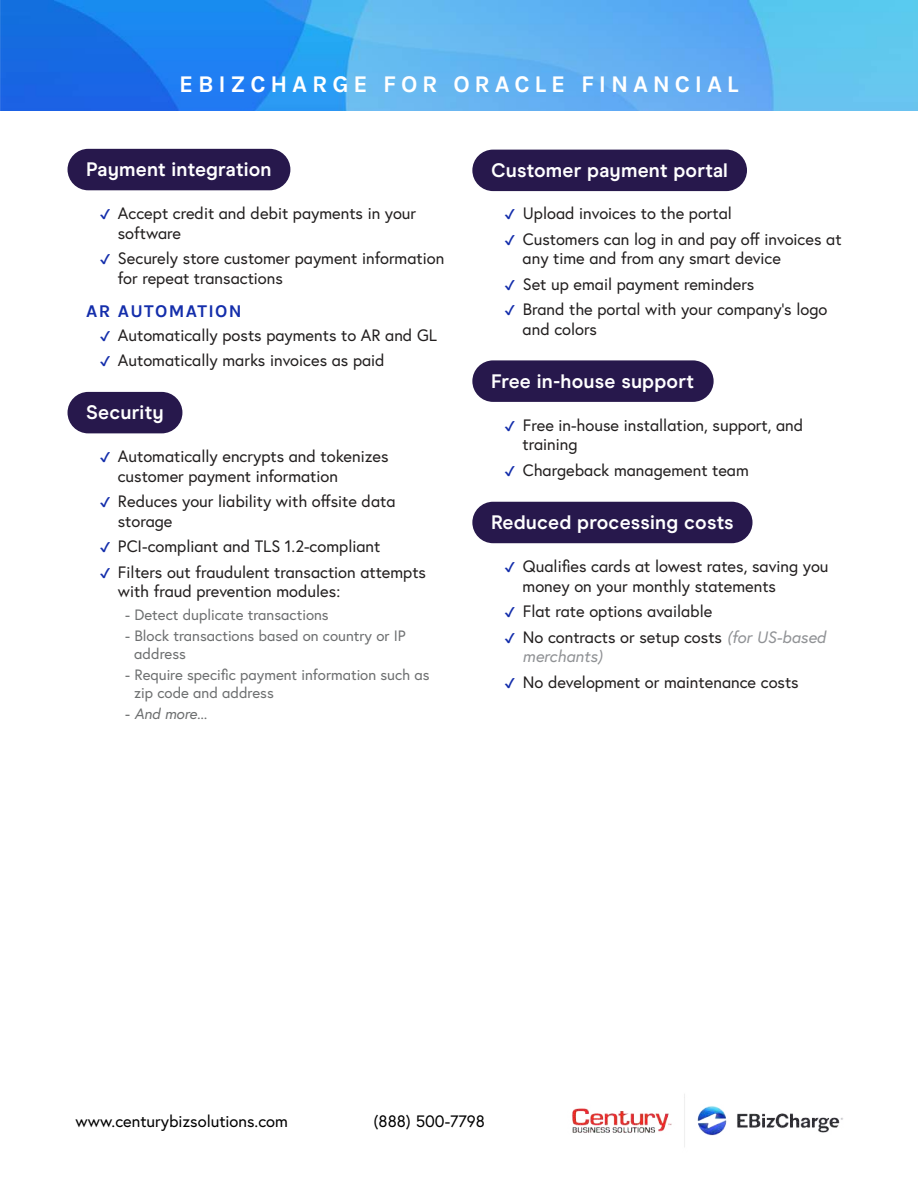
<style>
.page{position:relative;width:918px;height:1188px;background:#fff}
.page>*{position:absolute;margin:0;border:0;box-sizing:border-box;transform-origin:0 0}
.t1{font:700 24px "Karla";letter-spacing:.2em;color:#fff}
.t2{font:700 19.5px "Modern Era";letter-spacing:.01em;color:#fff}
.t3{font:700 18px "Karla";letter-spacing:.075em;color:#142eab}
.t4{font:16.5px/19.5px "Europa";color:#221f1f}
.t5{font:16.5px "Europa";color:#000}
.t6{font:15px/18px "Europa";color:#6d6f70}
.t7{font:italic 15px "Europa";color:#6d6f70}
.s1{color:#142eab}
.s2{font-style:normal}
.s3{font-style:italic;color:#909295}
</style>
<div class="page">
<img style="left:0;top:0;width:918px;height:111px">
<div style="left:68px;top:149px;width:222px;height:41px;background:#27184c;border-radius:21px"></div>
<div style="left:472px;top:150px;width:275px;height:41px;background:#27184c;border-radius:21px"></div>
<div style="left:472px;top:360px;width:242px;height:42px;background:#27184c;border-radius:21px"></div>
<div style="left:472px;top:502px;width:281px;height:41px;background:#27184c;border-radius:21px"></div>
<div style="left:68px;top:392px;width:114px;height:41px;background:#27184c;border-radius:21px"></div>
<img style="left:572px;top:1094px;width:271px;height:53px">
<h1 class="t1" style="left:179px;top:70px;width:561px">EBIZCHARGE FOR ORACLE FINANCIAL</h1>
<p class="t2" style="left:86px;top:158px;width:187px">Payment integration</p>
<p class="t4" style="left:118px;top:203px;width:300px;text-indent:-18px"><span class="s1">✔</span> Accept credit and debit payments in your software</p>
<p class="t4" style="left:118px;top:248px;width:328px;text-indent:-18px"><span class="s1">✔</span> Securely store customer payment information for repeat transactions</p>
<p class="t3" style="left:86px;top:300px;width:157px">AR AUTOMATION</p>
<p class="t4" style="left:100px;top:325px;width:339px"><span class="s1">✔</span> Automatically posts payments to AR and GL</p>
<p class="t4" style="left:100px;top:350px;width:286px"><span class="s1">✔</span> Automatically marks invoices as paid</p>
<p class="t2" style="left:86px;top:401px;width:79px">Security</p>
<p class="t4" style="left:118px;top:446px;width:272px;text-indent:-18px"><span class="s1">✔</span> Automatically encrypts and tokenizes customer payment information</p>
<p class="t4" style="left:118px;top:491px;width:279px;text-indent:-18px"><span class="s1">✔</span> Reduces your liability with offsite data storage</p>
<p class="t4" style="left:100px;top:536px;width:282px"><span class="s1">✔</span> PCI-compliant and TLS 1.2-compliant</p>
<p class="t4" style="left:118px;top:562px;width:310px;text-indent:-18px"><span class="s1">✔</span> Filters out fraudulent transaction attempts with fraud prevention modules:</p>
<p class="t6" style="left:125px;top:605px;width:205px">- Detect duplicate transactions</p>
<p class="t6" style="left:134px;top:626px;width:273px;text-indent:-9px">- Block transactions based on country or IP address</p>
<p class="t6" style="left:134px;top:665px;width:297px;text-indent:-9px">- Require specific payment information such as zip code and address</p>
<p class="t7" style="left:125px;top:704px;width:84px"><span class="s2">-</span> And more...</p>
<p class="t2" style="left:491px;top:159px;width:238px">Customer payment portal</p>
<p class="t4" style="left:505px;top:203px;width:229px"><span class="s1">✔</span> Upload invoices to the portal</p>
<p class="t4" style="left:523px;top:229px;width:320px;text-indent:-18px"><span class="s1">✔</span> Customers can log in and pay off invoices at any time and from any smart device</p>
<p class="t4" style="left:505px;top:274px;width:251px"><span class="s1">✔</span> Set up email payment reminders</p>
<p class="t4" style="left:523px;top:299px;width:306px;text-indent:-18px"><span class="s1">✔</span> Brand the portal with your company’s logo and colors</p>
<p class="t2" style="left:491px;top:370px;width:205px">Free in-house support</p>
<p class="t4" style="left:523px;top:415px;width:282px;text-indent:-18px"><span class="s1">✔</span> Free in-house installation, support, and training</p>
<p class="t4" style="left:505px;top:460px;width:246px"><span class="s1">✔</span> Chargeback management team</p>
<p class="t2" style="left:491px;top:511px;width:244px">Reduced processing costs</p>
<p class="t4" style="left:523px;top:556px;width:307px;text-indent:-18px"><span class="s1">✔</span> Qualifies cards at lowest rates, saving you money on your monthly statements</p>
<p class="t4" style="left:505px;top:601px;width:209px"><span class="s1">✔</span> Flat rate options available</p>
<p class="t4" style="left:523px;top:627px;width:305px;text-indent:-18px"><span class="s1">✔</span> No contracts or setup costs <span class="s3">(for US-based merchants)</span></p>
<p class="t4" style="left:505px;top:672px;width:296px"><span class="s1">✔</span> No development or maintenance costs</p>
<p class="t5" style="left:76px;top:1111px;width:214px">www.centurybizsolutions.com</p>
<p class="t5" style="left:374px;top:1111px;width:113px">(888) 500-7798</p>
</div>
